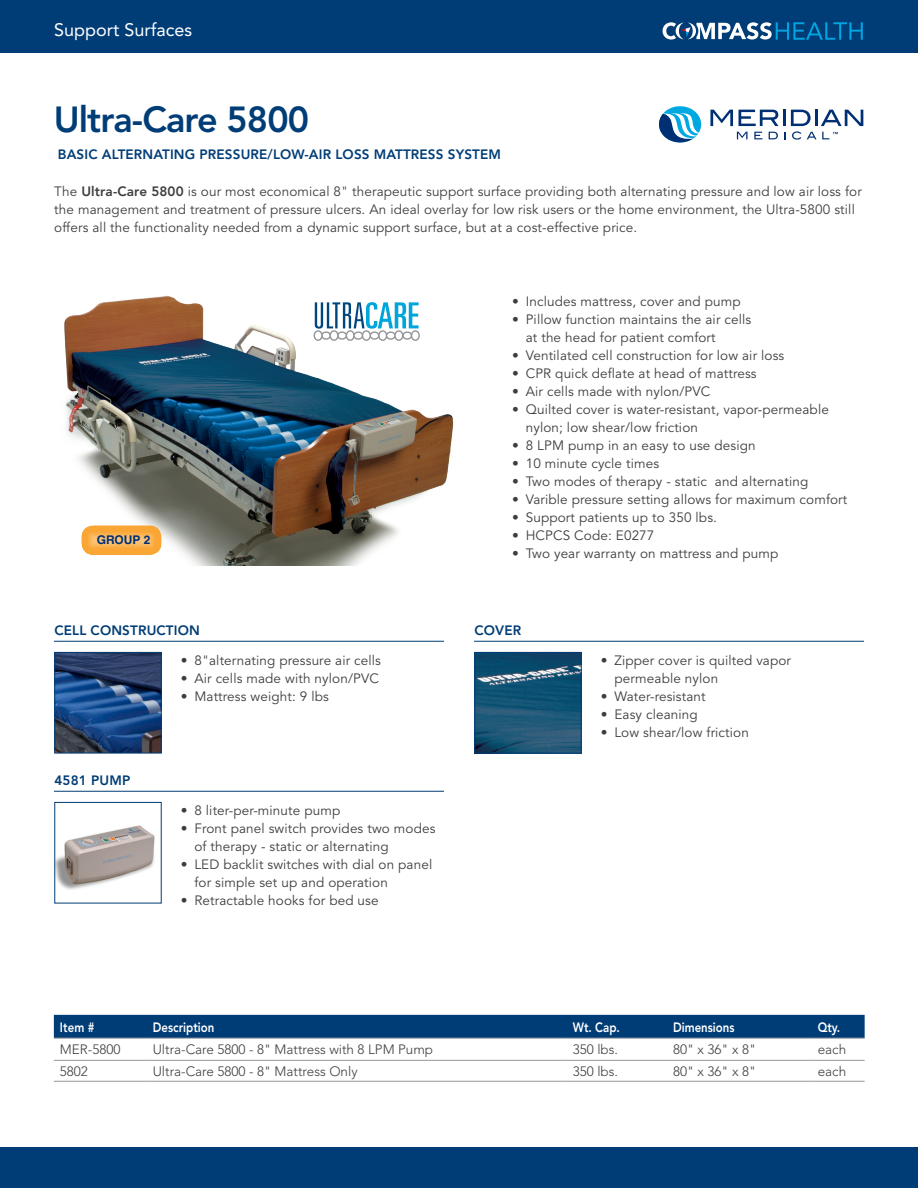
<style>
.page{position:relative;width:918px;height:1188px;background:#fff}
.page>*{position:absolute;margin:0;border:0;box-sizing:border-box;transform-origin:0 0}
.t1{font:800 36px "Avenir";letter-spacing:-.025em;color:#003d76}
.t2{font:18px "Avenir";color:#fff}
.Descriptions{font:13.5px/18px "Avenir";letter-spacing:.01em;color:#3e3e3f}
.Mob_-_Chart_Copy{font:300 13.5px "Avenir";color:#3e3e3f}
.t3{font:800 13.5px "Avenir";letter-spacing:.01em;color:#003d76}
.Mob_-_Chart_Header{font:800 13.5px "Avenir";color:#fff;scale:.85 1}
.Standard_Description{font:700 12px "Helvetica";letter-spacing:-.005em;color:#002f73}
.s1{font-weight:800}
</style>
<div class="page">
<div style="left:0;top:0;width:918px;height:53px;background:#003d76"></div>
<div style="left:0;top:1147px;width:918px;height:41px;background:#003d76"></div>
<svg style="left:663px;top:22px;width:200px;height:18px"></svg>
<img style="left:64px;top:296px;width:390px;height:270px">
<div style="left:54px;top:1015px;width:811px;height:23px;background:#003d76"></div>
<hr style="left:54px;top:1038px;width:93px;height:1px;background:#939598">
<hr style="left:147px;top:1038px;width:420px;height:1px;background:#939598">
<hr style="left:567px;top:1038px;width:100px;height:1px;background:#939598">
<hr style="left:667px;top:1038px;width:145px;height:1px;background:#939598">
<hr style="left:812px;top:1038px;width:53px;height:1px;background:#939598">
<hr style="left:54px;top:1060px;width:93px;height:1px;background:#939598">
<hr style="left:147px;top:1060px;width:420px;height:1px;background:#939598">
<hr style="left:567px;top:1060px;width:100px;height:1px;background:#939598">
<hr style="left:667px;top:1060px;width:145px;height:1px;background:#939598">
<hr style="left:812px;top:1060px;width:53px;height:1px;background:#939598">
<hr style="left:54px;top:1081px;width:93px;height:1px;background:#939598">
<hr style="left:147px;top:1081px;width:420px;height:1px;background:#939598">
<hr style="left:567px;top:1081px;width:100px;height:1px;background:#939598">
<hr style="left:667px;top:1081px;width:145px;height:1px;background:#939598">
<hr style="left:812px;top:1081px;width:53px;height:1px;background:#939598">
<img style="left:57px;top:654px;width:102px;height:97px">
<div style="left:55px;top:652px;width:106px;height:101px;border:1px solid #003d76"></div>
<img style="left:57px;top:825px;width:98px;height:65px">
<img style="left:477px;top:654px;width:102px;height:97px">
<div style="left:475px;top:652px;width:106px;height:101px;border:1px solid #003d76"></div>
<hr style="left:474px;top:641px;width:390px;height:1px;background:#003d76">
<hr style="left:54px;top:641px;width:390px;height:1px;background:#003d76">
<hr style="left:54px;top:791px;width:390px;height:1px;background:#003d76">
<div style="left:81px;top:525px;width:81px;height:30px;background:#faa634;border-radius:12px"></div>
<div style="left:87px;top:532px;width:68px;height:17px;background:#fff;opacity:.36"></div>
<svg style="left:710px;top:110px;width:153px;height:30px"></svg>
<svg style="left:659px;top:106px;width:43px;height:37px"></svg>
<div style="left:346px;top:331px;width:8px;height:9px;background:#fff;border-radius:50%"></div>
<div style="left:346px;top:330px;width:9px;height:11px;border:1px solid #939598;border-radius:50%"></div>
<svg style="left:338px;top:332px;width:8px;height:7px"></svg>
<div style="left:337px;top:331px;width:10px;height:9px;border:1px solid #939598;border-radius:50%"></div>
<svg style="left:322px;top:332px;width:8px;height:7px"></svg>
<div style="left:321px;top:331px;width:10px;height:9px;border:1px solid #939598;border-radius:50%"></div>
<svg style="left:354px;top:332px;width:9px;height:7px"></svg>
<div style="left:353px;top:331px;width:10px;height:9px;border:1px solid #939598;border-radius:50%"></div>
<div style="left:379px;top:331px;width:8px;height:9px;background:#fff;border-radius:50%"></div>
<div style="left:378px;top:330px;width:9px;height:11px;border:1px solid #939598;border-radius:50%"></div>
<svg style="left:370px;top:332px;width:9px;height:7px"></svg>
<div style="left:370px;top:331px;width:9px;height:9px;border:1px solid #939598;border-radius:50%"></div>
<svg style="left:387px;top:332px;width:8px;height:7px"></svg>
<div style="left:386px;top:331px;width:10px;height:9px;border:1px solid #939598;border-radius:50%"></div>
<div style="left:412px;top:331px;width:7px;height:9px;background:#fff;border-radius:50%"></div>
<div style="left:411px;top:330px;width:9px;height:11px;border:1px solid #939598;border-radius:50%"></div>
<svg style="left:403px;top:332px;width:8px;height:7px"></svg>
<div style="left:402px;top:331px;width:10px;height:9px;border:1px solid #939598;border-radius:50%"></div>
<svg style="left:330px;top:331px;width:8px;height:9px"></svg>
<div style="left:330px;top:330px;width:9px;height:11px;border:1px solid #939598;border-radius:50%"></div>
<svg style="left:314px;top:331px;width:8px;height:9px"></svg>
<div style="left:314px;top:330px;width:9px;height:11px;border:1px solid #939598;border-radius:50%"></div>
<div style="left:363px;top:331px;width:7px;height:9px;background:#fff;border-radius:50%"></div>
<div style="left:362px;top:330px;width:9px;height:11px;border:1px solid #939598;border-radius:50%"></div>
<svg style="left:395px;top:331px;width:8px;height:9px"></svg>
<div style="left:394px;top:330px;width:9px;height:11px;border:1px solid #939598;border-radius:50%"></div>
<svg style="left:315px;top:302px;width:104px;height:27px"></svg>
<h2 class="t2" style="left:54px;top:19px;width:140px">Support Surfaces</h2>
<p class="t1" style="left:54px;top:98px;width:257px">Ultra-Care 5800</p>
<p class="t3" style="left:58px;top:146px;width:445px">BASIC ALTERNATING PRESSURE/LOW-AIR LOSS MATTRESS SYSTEM</p>
<p class="Descriptions" style="left:54px;top:183px;width:809px">The <span class="s1">Ultra-Care 5800</span> is our most economical 8" therapeutic support surface providing both alternating pressure and low air loss for the management and treatment of pressure ulcers. An ideal overlay for low risk users or the home environment, the Ultra-5800 still offers all the functionality needed from a dynamic support surface, but at a cost-effective price.</p>
<p class="Standard_Description" style="left:97px;top:533px;width:55px">GROUP 2</p>
<p class="t3" style="left:54px;top:622px;width:147px">CELL CONSTRUCTION</p>
<p class="t3" style="left:54px;top:772px;width:77px">4581 PUMP</p>
<p class="Descriptions" style="left:181px;top:652px;width:202px">• 8"alternating pressure air cells</p>
<p class="Descriptions" style="left:181px;top:670px;width:200px">• Air cells made with nylon/PVC</p>
<p class="Descriptions" style="left:181px;top:688px;width:150px">• Mattress weight: 9 lbs</p>
<p class="Descriptions" style="left:181px;top:802px;width:161px">• 8 liter-per-minute pump</p>
<p class="Descriptions" style="left:194px;top:820px;width:243px;text-indent:-14px">• Front panel switch provides two modes of therapy - static or alternating</p>
<p class="Descriptions" style="left:194px;top:856px;width:239px;text-indent:-14px">• LED backlit switches with dial on panel for simple set up and operation</p>
<p class="Descriptions" style="left:181px;top:892px;width:199px">• Retractable hooks for bed use</p>
<p class="Descriptions" style="left:512px;top:293px;width:230px">• Includes mattress, cover and pump</p>
<p class="Descriptions" style="left:526px;top:311px;width:227px;text-indent:-14px">• Pillow function maintains the air cells at the head for patient comfort</p>
<p class="Descriptions" style="left:512px;top:347px;width:274px">• Ventilated cell construction for low air loss</p>
<p class="Descriptions" style="left:512px;top:365px;width:246px">• CPR quick deflate at head of mattress</p>
<p class="Descriptions" style="left:512px;top:383px;width:200px">• Air cells made with nylon/PVC</p>
<p class="Descriptions" style="left:526px;top:401px;width:305px;text-indent:-14px">• Quilted cover is water-resistant, vapor-permeable nylon; low shear/low friction</p>
<p class="Descriptions" style="left:512px;top:437px;width:245px">• 8 LPM pump in an easy to use design</p>
<p class="Descriptions" style="left:512px;top:455px;width:148px">• 10 minute cycle times</p>
<p class="Descriptions" style="left:512px;top:473px;width:298px">• Two modes of therapy - static and alternating</p>
<p class="Descriptions" style="left:512px;top:491px;width:337px">• Varible pressure setting allows for maximum comfort</p>
<p class="Descriptions" style="left:512px;top:509px;width:206px">• Support patients up to 350 lbs.</p>
<p class="Descriptions" style="left:512px;top:527px;width:144px">• HCPCS Code: E0277</p>
<p class="Descriptions" style="left:512px;top:545px;width:268px">• Two year warranty on mattress and pump</p>
<p class="t3" style="left:474px;top:622px;width:48px">COVER</p>
<p class="Descriptions" style="left:614px;top:652px;width:178px;text-indent:-14px">• Zipper cover is quilted vapor permeable nylon</p>
<p class="Descriptions" style="left:601px;top:688px;width:106px">• Water-resistant</p>
<p class="Descriptions" style="left:601px;top:706px;width:98px">• Easy cleaning</p>
<p class="Descriptions" style="left:601px;top:724px;width:150px">• Low shear/low friction</p>
<p class="Mob_-_Chart_Header" style="left:60px;top:1019px;width:43px">Item #</p>
<p class="Mob_-_Chart_Header" style="left:153px;top:1019px;width:74px">Description</p>
<p class="Mob_-_Chart_Header" style="left:573px;top:1019px;width:57px">Wt. Cap.</p>
<p class="Mob_-_Chart_Header" style="left:673px;top:1019px;width:74px">Dimensions</p>
<p class="Mob_-_Chart_Header" style="left:818px;top:1019px;width:28px">Qty.</p>
<p class="Mob_-_Chart_Copy" style="left:60px;top:1042px;width:62px">MER-5800</p>
<p class="Mob_-_Chart_Copy" style="left:153px;top:1042px;width:282px">Ultra-Care 5800 - 8" Mattress with 8 LPM Pump</p>
<p class="Mob_-_Chart_Copy" style="left:573px;top:1042px;width:47px">350 lbs.</p>
<p class="Mob_-_Chart_Copy" style="left:673px;top:1042px;width:85px">80" x 36" x 8"</p>
<p class="Mob_-_Chart_Copy" style="left:818px;top:1042px;width:30px">each</p>
<p class="Mob_-_Chart_Copy" style="left:60px;top:1063px;width:30px">5802</p>
<p class="Mob_-_Chart_Copy" style="left:153px;top:1063px;width:206px">Ultra-Care 5800 - 8" Mattress Only</p>
<p class="Mob_-_Chart_Copy" style="left:573px;top:1063px;width:47px">350 lbs.</p>
<p class="Mob_-_Chart_Copy" style="left:673px;top:1063px;width:85px">80" x 36" x 8"</p>
<p class="Mob_-_Chart_Copy" style="left:818px;top:1063px;width:30px">each</p>
</div>
